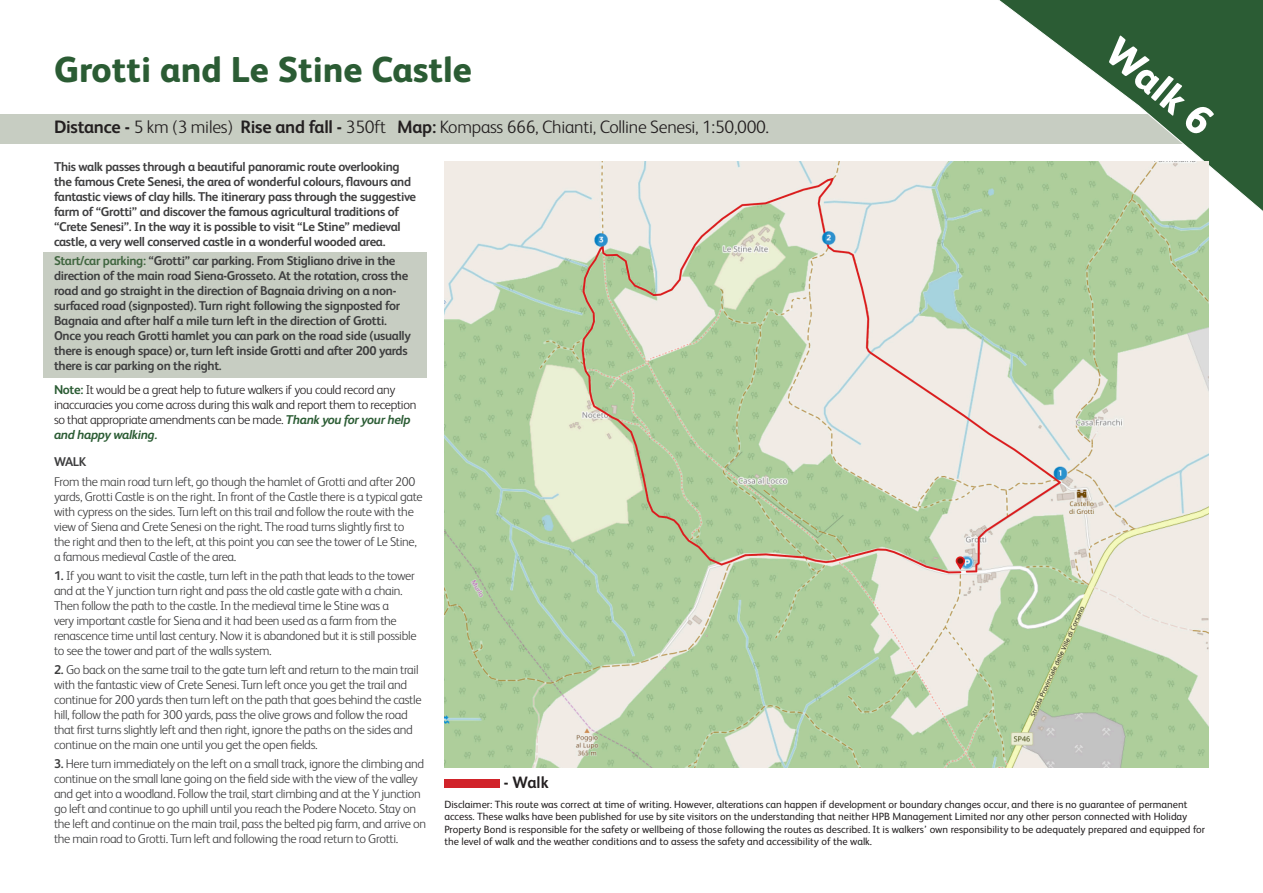
<style>
.page{position:relative;width:1263px;height:893px;background:#fff}
.page>*{position:absolute;margin:0;border:0;box-sizing:border-box;transform-origin:0 0}
.t1{font:800 40.5px "FS Albert";color:#fff}
.t2{font:800 36px "FS Albert";color:#2b5c34}
.t3{font:300 18px "FS Albert";letter-spacing:-.015em;color:#231f20}
.t4{font:700 16.5px "FS Albert";color:#231f20}
.t5{font:300 12.75px/15px "FS Albert";letter-spacing:-.025em;color:#3e3e3f}
.t6{font:700 12.75px/15px "FS Albert";letter-spacing:-.025em;color:#3e3e3f}
.t7{font:300 12.75px/15px "FS Albert";letter-spacing:-.025em;color:#231f20}
.t8{font:10.5px/12.6px "FS Albert";color:#231f20}
.s1{font-weight:700}
.s2{color:#3f653f}
.s3{font-weight:700;color:#2b5c34}
.s4{font-weight:700;font-style:italic;color:#2b5c34}
</style>
<div class="page">
<div style="left:0;top:114px;width:1263px;height:30px;background:#c7cdc2"></div>
<svg style="left:999px;top:0;width:264px;height:221px"></svg>
<div style="left:44px;top:252px;width:383px;height:126px;background:#c7cdc2"></div>
<div style="left:444px;top:779px;width:56px;height:9px;background:#d1232a"></div>
<img style="left:444px;top:161px;width:764px;height:606px">
<h2 class="t2" style="left:54px;top:49px;width:419px">Grotti and Le Stine Castle</h2>
<h3 class="t3" style="left:54px;top:117px;width:717px"><span class="s1">Distance -</span> 5 km (3 miles) <span class="s1">Rise and fall -</span> 350ft <span class="s1">Map:</span> Kompass 666, Chianti, Colline Senesi, 1:50,000.</h3>
<h1 class="t1" style="left:1126px;top:28px;width:128px;rotate:40deg">Walk 6</h1>
<p class="t6" style="left:54px;top:159px;width:364px">This walk passes through a beautiful panoramic route overlooking the famous Crete Senesi, the area of wonderful colours, flavours and fantastic views of clay hills. The itinerary pass through the suggestive farm of “Grotti” and discover the famous agricultural traditions of “Crete Senesi”. In the way it is possible to visit “Le Stine” medieval castle, a very well conserved castle in a wonderful wooded area.</p>
<p class="t6" style="left:54px;top:253px;width:358px"><span class="s2">Start/car parking:</span> “Grotti” car parking. From Stigliano drive in the direction of the main road Siena-Grosseto. At the rotation, cross the road and go straight in the direction of Bagnaia driving on a non&shy;surfaced road (signposted). Turn right following the signposted for Bagnaia and after half a mile turn left in the direction of Grotti.<br>Once you reach Grotti hamlet you can park on the road side (usually there is enough space) or, turn left inside Grotti and after 200 yards there is car parking on the right.</p>
<p class="t7" style="left:54px;top:382px;width:364px"><span class="s3">Note:</span> It would be a great help to future walkers if you could record any inaccuracies you come across during this walk and report them to reception so that appropriate amendments can be made. <span class="s4">Thank you for your help and happy walking.</span></p>
<p class="t6" style="left:54px;top:455px;width:34px">WALK</p>
<p class="t5" style="left:54px;top:474px;width:370px">From the main road turn left, go though the hamlet of Grotti and after 200 yards, Grotti Castle is on the right. In front of the Castle there is a typical gate with cypress on the sides. Turn left on this trail and follow the route with the view of Siena and Crete Senesi on the right. The road turns slightly first to the right and then to the left, at this point you can see the tower of Le Stine, a famous medieval Castle of the area.</p>
<p class="t5" style="left:54px;top:568px;width:364px"><span class="s1">1.</span> If you want to visit the castle, turn left in the path that leads to the tower and at the Y junction turn right and pass the old castle gate with a chain.<br>Then follow the path to the castle. In the medieval time le Stine was a<br>very important castle for Siena and it had been used as a farm from the renascence time until last century. Now it is abandoned but it is still possible to see the tower and part of the walls system.</p>
<p class="t5" style="left:54px;top:662px;width:369px"><span class="s1">2.</span> Go back on the same trail to the gate turn left and return to the main trail with the fantastic view of Crete Senesi. Turn left once you get the trail and continue for 200 yards then turn left on the path that goes behind the castle hill, follow the path for 300 yards, pass the olive grows and follow the road that first turns slightly left and then right, ignore the paths on the sides and continue on the main one until you get the open fields.</p>
<p class="t5" style="left:54px;top:756px;width:374px"><span class="s1">3.</span> Here turn immediately on the left on a small track, ignore the climbing and continue on the small lane going on the field side with the view of the valley and get into a woodland. Follow the trail, start climbing and at the Y junction go left and continue to go uphill until you reach the Podere Noceto. Stay on the left and continue on the main trail, pass the belted pig farm, and arrive on the main road to Grotti. Turn left and following the road return to Grotti.</p>
<p class="t4" style="left:504px;top:773px;width:46px">- Walk</p>
<p class="t8" style="left:444px;top:798px;width:762px">Disclaimer: This route was correct at time of writing. However, alterations can happen if development or boundary changes occur, and there is no guarantee of permanent access. These walks have been published for use by site visitors on the understanding that neither HPB Management Limited nor any other person connected with Holiday Property Bond is responsible for the safety or wellbeing of those following the routes as described. It is walkers’ own responsibility to be adequately prepared and equipped for the level of walk and the weather conditions and to assess the safety and accessibility of the walk.</p>
</div>
